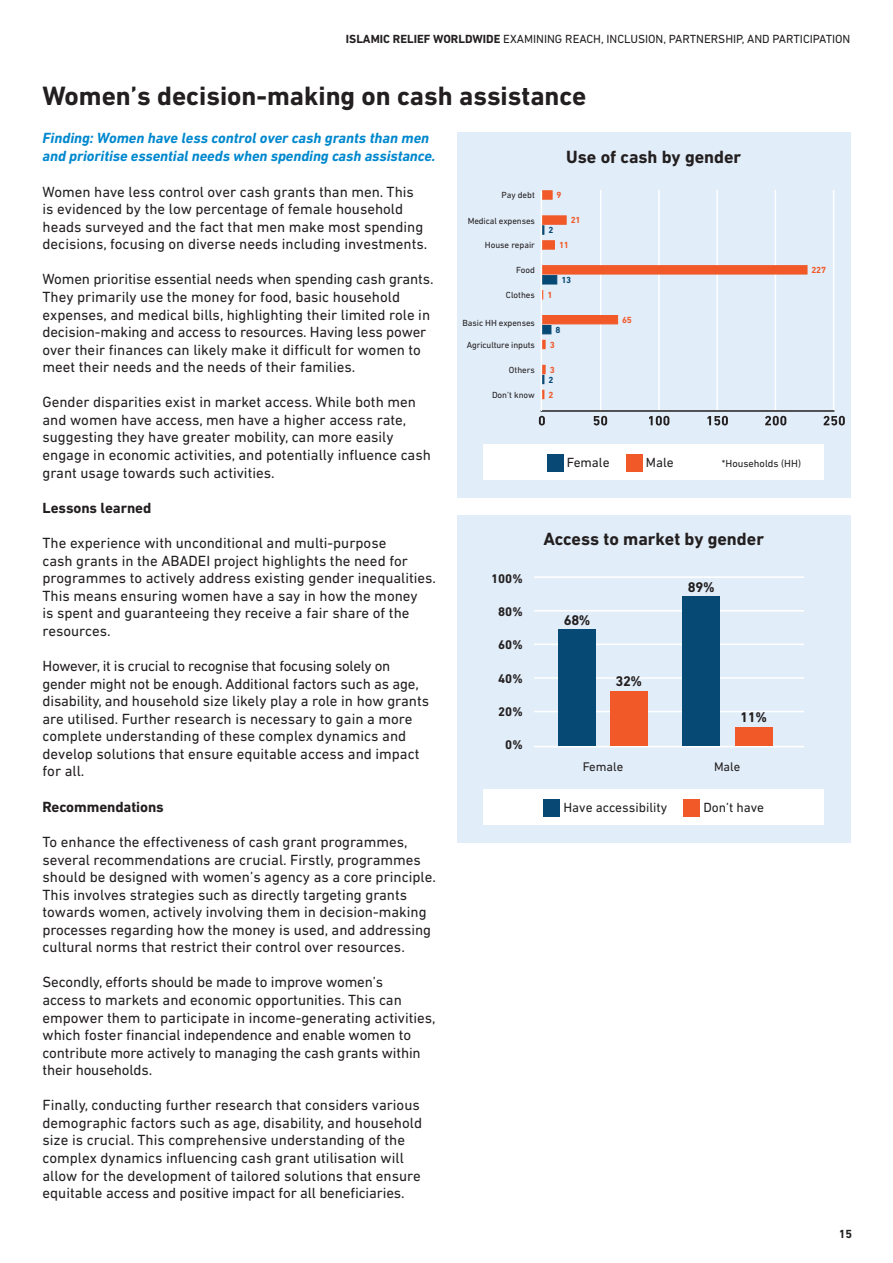
<style>
.page{position:relative;width:893px;height:1263px;background:#fff}
.page>*{position:absolute;margin:0;border:0;box-sizing:border-box;transform-origin:0 0}
.t1{font:700 27px "DIN Next LT Pro";color:#231f20}
.t2{font:700 18px "DIN Next LT Pro";color:#231f20}
.t3{font:15px/17.5px "DIN Next LT Pro";color:#231f20}
.t4{font:italic 700 15px/18px "DIN Next LT Pro";letter-spacing:-.005em;color:#0088ce}
.t5{font:700 15px "DIN Next LT Pro";letter-spacing:-.005em;color:#231f20}
.t6{font:700 14.25px "DIN Next LT Pro";letter-spacing:-.025em;color:#231f20}
.t7{font:13.5px "DIN Next LT Pro";color:#231f20}
.t8{font:700 12.75px "DIN Next LT Pro";color:#231f20}
.t9{font:12.75px "DIN Next LT Pro";color:#231f20}
.t10{font:12px "DIN Next LT Pro";color:#231f20}
.t11{font:700 12px "DIN Next LT Pro";color:#231f20}
.t12{font:10.5px "DIN Next LT Pro";color:#231f20}
.t13{font:9px "DIN Next LT Pro";letter-spacing:-.01em;color:#231f20}
.t14{font:700 9px "DIN Next LT Pro";letter-spacing:-.025em;color:#f15929}
.t15{font:700 9px "DIN Next LT Pro";color:#074975}
.s1{font-weight:700}
</style>
<div class="page">
<div style="left:457px;top:515px;width:393px;height:327px;background:#e1edf8"></div>
<div style="left:484px;top:789px;width:340px;height:36px;background:#fff"></div>
<div style="left:543px;top:799px;width:17px;height:18px;background:#074974"></div>
<div style="left:683px;top:799px;width:17px;height:18px;background:#f15929"></div>
<hr style="left:534px;top:711px;width:270px;height:1px;background:#fff">
<hr style="left:534px;top:677px;width:270px;height:2px;background:#fff">
<hr style="left:534px;top:643px;width:270px;height:2px;background:#fff">
<hr style="left:534px;top:610px;width:270px;height:1px;background:#fff">
<hr style="left:534px;top:576px;width:270px;height:2px;background:#fff">
<hr style="left:534px;top:746px;width:270px;height:1px;background:#fff">
<div style="left:735px;top:727px;width:37px;height:18px;background:#f15929"></div>
<div style="left:682px;top:596px;width:38px;height:149px;background:#074975"></div>
<div style="left:610px;top:691px;width:38px;height:54px;background:#f15929"></div>
<div style="left:558px;top:629px;width:38px;height:116px;background:#074975"></div>
<div style="left:457px;top:132px;width:393px;height:366px;background:#e1edf8"></div>
<svg style="left:539px;top:416px;width:6px;height:9px"></svg>
<svg style="left:594px;top:416px;width:13px;height:9px"></svg>
<svg style="left:649px;top:416px;width:20px;height:9px"></svg>
<svg style="left:707px;top:416px;width:21px;height:9px"></svg>
<svg style="left:765px;top:416px;width:21px;height:9px"></svg>
<svg style="left:824px;top:416px;width:21px;height:9px"></svg>
<hr style="left:600px;top:190px;width:1px;height:221px;background:#fff">
<hr style="left:658px;top:190px;width:2px;height:221px;background:#fff">
<hr style="left:716px;top:190px;width:2px;height:221px;background:#fff">
<hr style="left:775px;top:190px;width:1px;height:221px;background:#fff">
<hr style="left:833px;top:190px;width:1px;height:222px;background:#fff">
<svg style="left:542px;top:225px;width:2px;height:10px"></svg>
<div style="left:542px;top:275px;width:15px;height:9px;background:#074975;border:1px solid #074975"></div>
<div style="left:542px;top:325px;width:9px;height:9px;background:#074975;border:1px solid #074975"></div>
<div style="left:542px;top:190px;width:10px;height:10px;background:#f15929;border:1px solid #f15929"></div>
<div style="left:542px;top:215px;width:24px;height:10px;background:#f15929;border:1px solid #f15929"></div>
<div style="left:542px;top:240px;width:13px;height:10px;background:#f15929;border:1px solid #f15929"></div>
<div style="left:542px;top:265px;width:265px;height:9px;background:#f15929;border:1px solid #f15929"></div>
<div style="left:542px;top:315px;width:76px;height:9px;background:#f15929"></div>
<svg style="left:542px;top:340px;width:3px;height:9px"></svg>
<hr style="left:541px;top:410px;width:293px;height:2px;background:#231f20">
<div style="left:484px;top:444px;width:340px;height:36px;background:#fff"></div>
<div style="left:547px;top:454px;width:16px;height:18px;background:#074974"></div>
<div style="left:626px;top:454px;width:17px;height:18px;background:#f15929"></div>
<svg style="left:542px;top:390px;width:2px;height:9px"></svg>
<svg style="left:542px;top:365px;width:3px;height:19px"></svg>
<hr style="left:541px;top:190px;width:1px;height:221px;background:#fff">
<p class="t10" style="left:346px;top:32px;width:506px"><span class="s1">ISLAMIC RELIEF WORLDWIDE</span> EXAMINING REACH, INCLUSION, PARTNERSHIP, AND PARTICIPATION</p>
<h1 class="t1" style="left:43px;top:80px;width:545px">Women’s decision-making on cash assistance</h1>
<p class="t4" style="left:43px;top:129px;width:395px">Finding: Women have less control over cash grants than men and prioritise essential needs when spending cash assistance.</p>
<p class="t3" style="left:43px;top:183px;width:386px">Women have less control over cash grants than men. This is evidenced by the low percentage of female household heads surveyed and the fact that men make most spending decisions, focusing on diverse needs including investments.</p>
<p class="t3" style="left:43px;top:270px;width:393px">Women prioritise essential needs when spending cash grants.<br>They primarily use the money for food, basic household expenses, and medical bills, highlighting their limited role in decision-making and access to resources. Having less power over their finances can likely make it difficult for women to meet their needs and the needs of their families.</p>
<p class="t3" style="left:43px;top:393px;width:390px">Gender disparities exist in market access. While both men and women have access, men have a higher access rate, suggesting they have greater mobility, can more easily engage in economic activities, and potentially influence cash grant usage towards such activities.</p>
<p class="t5" style="left:43px;top:499px;width:110px">Lessons learned</p>
<p class="t3" style="left:43px;top:534px;width:395px">The experience with unconditional and multi-purpose<br>cash grants in the ABADEI project highlights the need for programmes to actively address existing gender inequalities.<br>This means ensuring women have a say in how the money<br>is spent and guaranteeing they receive a fair share of the resources.</p>
<p class="t3" style="left:43px;top:657px;width:388px">However, it is crucial to recognise that focusing solely on gender might not be enough. Additional factors such as age, disability, and household size likely play a role in how grants are utilised. Further research is necessary to gain a more complete understanding of these complex dynamics and develop solutions that ensure equitable access and impact for all.</p>
<p class="t5" style="left:43px;top:798px;width:123px">Recommendations</p>
<p class="t3" style="left:43px;top:833px;width:395px">To enhance the effectiveness of cash grant programmes, several recommendations are crucial. Firstly, programmes should be designed with women’s agency as a core principle.<br>This involves strategies such as directly targeting grants towards women, actively involving them in decision-making processes regarding how the money is used, and addressing cultural norms that restrict their control over resources.</p>
<p class="t3" style="left:43px;top:973px;width:395px">Secondly, efforts should be made to improve women’s<br>access to markets and economic opportunities. This can empower them to participate in income-generating activities, which foster financial independence and enable women to contribute more actively to managing the cash grants within their households.</p>
<p class="t3" style="left:43px;top:1096px;width:381px">Finally, conducting further research that considers various demographic factors such as age, disability, and household size is crucial. This comprehensive understanding of the complex dynamics influencing cash grant utilisation will allow for the development of tailored solutions that ensure equitable access and positive impact for all beneficiaries.</p>
<p class="t2" style="left:566px;top:146px;width:176px">Use of cash by gender</p>
<p class="t13" style="left:502px;top:190px;width:35px">Pay debt</p>
<p class="t13" style="left:468px;top:215px;width:69px">Medical expenses</p>
<p class="t13" style="left:485px;top:240px;width:52px">House repair</p>
<p class="t13" style="left:516px;top:265px;width:20px">Food</p>
<p class="t13" style="left:506px;top:290px;width:30px">Clothes</p>
<p class="t13" style="left:463px;top:318px;width:74px">Basic HH expenses</p>
<p class="t13" style="left:467px;top:340px;width:70px">Agriculture inputs</p>
<p class="t14" style="left:557px;top:190px;width:7px">9</p>
<p class="t14" style="left:571px;top:215px;width:11px">21</p>
<p class="t15" style="left:549px;top:225px;width:7px">2</p>
<p class="t14" style="left:559px;top:240px;width:11px">11</p>
<p class="t15" style="left:561px;top:275px;width:11px">13</p>
<p class="t14" style="left:547px;top:290px;width:7px">1</p>
<p class="t14" style="left:622px;top:315px;width:11px">65</p>
<p class="t15" style="left:555px;top:325px;width:7px">8</p>
<p class="t14" style="left:550px;top:340px;width:7px">3</p>
<p class="t13" style="left:509px;top:365px;width:27px">Others</p>
<p class="t14" style="left:550px;top:364px;width:7px">3</p>
<p class="t15" style="left:549px;top:374px;width:7px">2</p>
<p class="t13" style="left:492px;top:390px;width:44px">Don’t know</p>
<p class="t14" style="left:549px;top:390px;width:7px">2</p>
<p class="t7" style="left:567px;top:455px;width:44px">Female</p>
<p class="t7" style="left:646px;top:455px;width:29px">Male</p>
<p class="t12" style="left:722px;top:458px;width:81px">*Households (HH)</p>
<p class="t2" style="left:544px;top:528px;width:222px">Access to market by gender</p>
<p class="t8" style="left:491px;top:571px;width:33px">100%</p>
<p class="t8" style="left:498px;top:604px;width:26px">80%</p>
<p class="t8" style="left:498px;top:637px;width:26px">60%</p>
<p class="t8" style="left:498px;top:671px;width:26px">40%</p>
<p class="t8" style="left:498px;top:705px;width:26px">20%</p>
<p class="t8" style="left:505px;top:737px;width:19px">0%</p>
<p class="t6" style="left:688px;top:579px;width:28px">89%</p>
<p class="t6" style="left:564px;top:612px;width:28px">68%</p>
<p class="t6" style="left:615px;top:673px;width:28px">32%</p>
<p class="t6" style="left:740px;top:709px;width:28px">11%</p>
<p class="t9" style="left:583px;top:760px;width:42px">Female</p>
<p class="t9" style="left:714px;top:760px;width:28px">Male</p>
<p class="t7" style="left:563px;top:800px;width:105px">Have accessibility</p>
<p class="t7" style="left:703px;top:800px;width:62px">Don’t have</p>
<p class="t14" style="left:811px;top:265px;width:16px">227</p>
<p class="t11" style="left:839px;top:1227px;width:15px">15</p>
</div>
